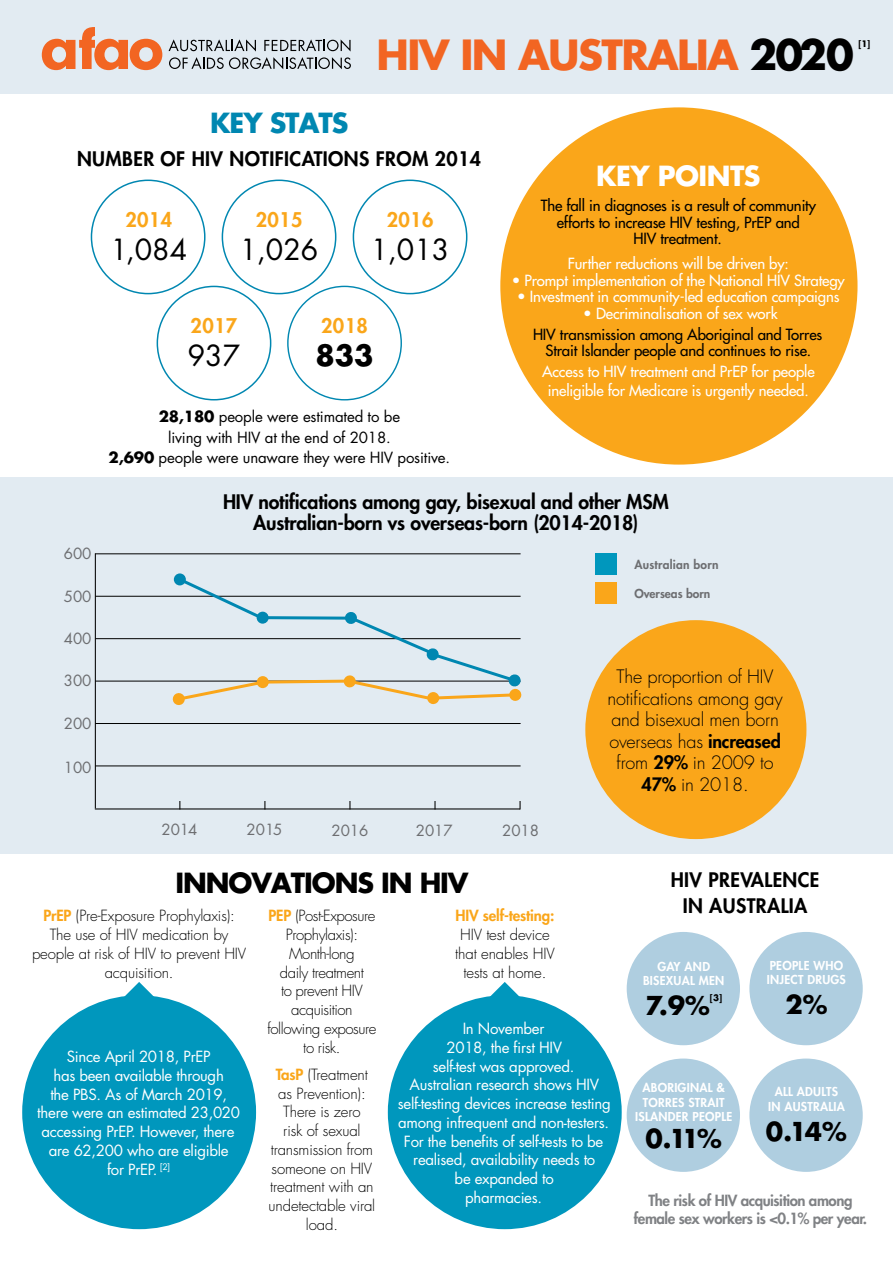
<style>
.page{position:relative;width:893px;height:1263px;background:#fff}
.page>*{position:absolute;margin:0;border:0;box-sizing:border-box;transform-origin:0 0}
.t1{font:900 62.85px "Neuzeit Gro";color:#f26522}
.t2{font:700 40.5px "Futura Std";letter-spacing:-.04em;color:#f26522}
.t3{font:28.35px "Futura Std";color:#000}
.t4{font:700 28.35px "Futura Std";color:#000}
.t5{font:700 27px "Futura Std";letter-spacing:-.04em;color:#000}
.t6{font:700 27px "Futura Std";letter-spacing:-.02em;color:#fff}
.t7{font:700 27px "Futura Std";letter-spacing:-.04em;color:#0087b1}
.t8{font:700 25.35px "Futura Std";color:#000}
.t9{font:800 19.65px "Futura Std";letter-spacing:.02em;color:#faa61a}
.t10{font:800 19.5px/20.4px "Futura Std";letter-spacing:-.01em;color:#000;text-align:center}
.t11{font:800 19.5px/25.5px "Futura Std";letter-spacing:.02em;color:#000;text-align:center}
.t12{font:300 18px/21.6px "Futura Std";letter-spacing:-.01em;color:#000;text-align:center}
.t13{font:15px/18.8px "Futura Std";letter-spacing:-.02em;color:#fff;text-align:center}
.t14{font:300 15px/18.8px "Futura Std";letter-spacing:-.01em;color:#000;text-align:center}
.t15{font:500 15px/18.8px "Futura Std";letter-spacing:-.01em;color:#fff;text-align:center}
.t16{font:500 15px/16.5px "Futura Std";letter-spacing:-.01em;color:#000;text-align:center}
.t17{font:300 15px/18.8px "Futura Std";letter-spacing:-.03em;color:#000;text-align:center}
.t18{font:15px/20.4px "Futura Std";letter-spacing:-.01em;color:#000;text-align:center}
.t19{font:800 15px/18.8px "Futura Std";letter-spacing:-.03em;color:#808285;text-align:center}
.t20{font:15px "Futura Std";color:#6d6e71}
.t21{font:800 15px "Futura Std";letter-spacing:-.01em;color:#faa61a}
.t22{font:800 12px/14.5px "Futura Std";letter-spacing:.02em;color:#fff;text-align:center}
.t23{font:800 12px "Futura Std";letter-spacing:.02em;color:#6d6e71}
.t24{font:800 12px "Futura Std";color:#6d6e71}
.t25{font:700 8.7px "Futura Std";color:#000}
.s1{color:#000}
.s2{font-weight:700}
.s3{font-weight:800}
.s4{font-weight:800;color:#faa61a}
</style>
<div class="page">
<div style="left:0;top:477px;width:893px;height:377px;background:#e2ebf2"></div>
<div style="left:0;top:0;width:893px;height:94px;background:#e2ebf2"></div>
<div style="left:91px;top:180px;width:115px;height:114px;border:2px solid #0087b1;border-radius:50%"></div>
<div style="left:222px;top:180px;width:114px;height:114px;border:2px solid #0087b1;border-radius:50%"></div>
<div style="left:157px;top:286px;width:114px;height:114px;border:2px solid #0087b1;border-radius:50%"></div>
<div style="left:749px;top:932px;width:114px;height:113px;background:#afcee0;border-radius:50%"></div>
<div style="left:627px;top:932px;width:113px;height:113px;background:#afcee0;border-radius:50%"></div>
<div style="left:627px;top:1058px;width:113px;height:114px;background:#afcee0;border-radius:50%"></div>
<div style="left:749px;top:1058px;width:114px;height:114px;background:#afcee0;border-radius:50%"></div>
<div style="left:353px;top:180px;width:114px;height:114px;border:2px solid #0087b1;border-radius:50%"></div>
<hr style="left:95px;top:723px;width:426px;height:1px;background:#000">
<hr style="left:95px;top:638px;width:426px;height:1px;background:#000">
<hr style="left:95px;top:553px;width:426px;height:1px;background:#000">
<hr style="left:95px;top:596px;width:426px;height:1px;background:#000">
<hr style="left:95px;top:681px;width:426px;height:1px;background:#000">
<div style="left:500px;top:107px;width:357px;height:358px;background:#faa61a;border-radius:50%"></div>
<div style="left:585px;top:620px;width:221px;height:219px;background:#faa61a;border-radius:50%"></div>
<div style="left:22px;top:995px;width:234px;height:234px;background:#0097bd;border-radius:50%"></div>
<div style="left:388px;top:995px;width:234px;height:234px;background:#0097bd;border-radius:50%"></div>
<svg style="left:169px;top:39px;width:182px;height:30px"></svg>
<hr style="left:95px;top:553px;width:1px;height:255px;background:#000">
<hr style="left:95px;top:808px;width:425px;height:1px;background:#000">
<hr style="left:95px;top:765px;width:426px;height:1px;background:#000">
<svg style="left:434px;top:801px;width:2px;height:8px"></svg>
<svg style="left:519px;top:801px;width:2px;height:8px"></svg>
<svg style="left:115px;top:982px;width:50px;height:17px"></svg>
<svg style="left:479px;top:982px;width:50px;height:17px"></svg>
<div style="left:595px;top:583px;width:22px;height:21px;background:#faa61a"></div>
<div style="left:595px;top:553px;width:22px;height:21px;background:#0097bd"></div>
<svg style="left:174px;top:573px;width:12px;height:12px"></svg>
<svg style="left:172px;top:575px;width:349px;height:130px"></svg>
<div style="left:427px;top:692px;width:12px;height:12px;background:#faa61a;border-radius:50%"></div>
<svg style="left:509px;top:688px;width:13px;height:13px"></svg>
<h1 class="t1" style="left:40px;top:12px;width:126px">afao</h1>
<h3 class="t7" style="left:210px;top:105px;width:140px">KEY STATS</h3>
<h2 class="t2" style="left:377px;top:28px;width:479px">HIV IN AUSTRALIA <span class="s1">2020</span></h2>
<p class="t25" style="left:858px;top:38px;width:13px">[1]</p>
<h3 class="t11" style="left:77px;top:146px;width:405px">NUMBER OF HIV NOTIFICATIONS FROM 2014</h3>
<h3 class="t9" style="left:125px;top:207px;width:48px">2014</h3>
<h3 class="t3" style="left:110px;top:231px;width:78px">1,084</h3>
<h3 class="t9" style="left:256px;top:207px;width:48px">2015</h3>
<h3 class="t3" style="left:240px;top:231px;width:80px">1,026</h3>
<h3 class="t9" style="left:387px;top:207px;width:48px">2016</h3>
<h3 class="t3" style="left:371px;top:231px;width:80px">1,013</h3>
<h3 class="t9" style="left:191px;top:313px;width:48px">2017</h3>
<h3 class="t3" style="left:188px;top:337px;width:54px">937</h3>
<h3 class="t9" style="left:321px;top:313px;width:48px">2018</h3>
<h3 class="t4" style="left:315px;top:336px;width:60px">833</h3>
<p class="t18" style="left:109px;top:407px;width:343px"><span class="s2">28,180</span> people were estimated to be<br>living with HIV at the end of 2018.<br><span class="s2">2,690</span> people were unaware they were HIV positive.</p>
<h3 class="t6" style="left:596px;top:158px;width:166px">KEY POINTS</h3>
<p class="t16" style="left:541px;top:198px;width:277px">The fall in diagnoses is a result of community efforts to increase HIV testing, PrEP and<br>HIV treatment.</p>
<p class="t15" style="left:568px;top:255px;width:223px">Further reductions will be driven by:</p>
<p class="t15" style="left:512px;top:271px;width:334px">• Prompt implementation of the National HIV Strategy</p>
<p class="t15" style="left:517px;top:288px;width:324px">• Investment in community-led education campaigns</p>
<p class="t15" style="left:583px;top:304px;width:196px">• Decriminalisation of sex work</p>
<p class="t16" style="left:533px;top:326px;width:291px">HIV transmission among Aboriginal and Torres<br>Strait Islander people and continues to rise.</p>
<p class="t15" style="left:542px;top:362px;width:274px">Access to HIV treatment and PrEP for people ineligible for Medicare is urgently needed.</p>
<p class="t20" style="left:64px;top:544px;width:29px">600</p>
<p class="t20" style="left:64px;top:587px;width:29px">500</p>
<p class="t20" style="left:64px;top:629px;width:29px">400</p>
<p class="t20" style="left:64px;top:671px;width:29px">300</p>
<p class="t20" style="left:64px;top:714px;width:29px">200</p>
<p class="t20" style="left:64px;top:757px;width:29px">100</p>
<h3 class="t10" style="left:223px;top:492px;width:447px">HIV notifications among gay, bisexual and other MSM<br>Australian-born vs overseas-born (2014-2018)</h3>
<p class="t23" style="left:634px;top:557px;width:86px">Australian born</p>
<p class="t24" style="left:634px;top:586px;width:78px">Overseas born</p>
<p class="t20" style="left:161px;top:820px;width:37px">2014</p>
<p class="t20" style="left:247px;top:820px;width:37px">2015</p>
<p class="t20" style="left:331px;top:820px;width:38px">2016</p>
<p class="t20" style="left:416px;top:820px;width:38px">2017</p>
<p class="t20" style="left:502px;top:820px;width:38px">2018</p>
<p class="t12" style="left:607px;top:666px;width:177px">The proportion of HIV notifications among gay and bisexual men born overseas has <span class="s3">increased </span>from <span class="s3">29%</span> in 2009 to<br><span class="s3">47%</span> in 2018.</p>
<h3 class="t5" style="left:175px;top:865px;width:295px">INNOVATIONS IN HIV</h3>
<p class="t14" style="left:32px;top:907px;width:216px"><span class="s4">PrEP</span> (Pre-Exposure Prophylaxis):<br>The use of HIV medication by people at risk of HIV to prevent HIV acquisition.</p>
<p class="t21" style="left:456px;top:906px;width:100px">HIV self-testing:</p>
<p class="t17" style="left:267px;top:907px;width:111px"><span class="s4">PEP</span> (Post-Exposure<br>Prophylaxis):<br>Month-long<br>daily treatment<br>to prevent HIV acquisition following exposure to risk.</p>
<p class="t14" style="left:269px;top:1065px;width:108px"><span class="s4">TasP</span> (Treatment as Prevention):<br>There is zero<br>risk of sexual transmission from someone on HIV treatment with an undetectable viral load.</p>
<p class="t14" style="left:455px;top:926px;width:101px">HIV test device that enables HIV tests at home.</p>
<p class="t13" style="left:398px;top:1019px;width:214px">In November<br>2018, the first HIV<br>self-test was approved.<br>Australian research shows HIV self-testing devices increase testing among infrequent and non-testers.<br>For the benefits of self-tests to be realised, availability needs to<br>be expanded to<br>pharmacies.</p>
<p class="t13" style="left:37px;top:1047px;width:204px">Since April 2018, PrEP<br>has been available through<br>the PBS. As of March 2019, there were an estimated 23,020 accessing PrEP. However, there are 62,200 who are eligible<br>for PrEP. <sup>[2]</sup></p>
<h3 class="t11" style="left:671px;top:867px;width:150px">HIV PREVALENCE<br>IN AUSTRALIA</h3>
<p class="t22" style="left:643px;top:959px;width:83px">GAY AND<br>BISEXUAL MEN</p>
<h3 class="t8" style="left:645px;top:988px;width:66px">7.9%</h3>
<p class="t25" style="left:710px;top:992px;width:14px">[3]</p>
<p class="t22" style="left:635px;top:1081px;width:99px">ABORIGINAL &amp;<br>TORRES STRAIT<br>ISLANDER PEOPLE</p>
<h3 class="t8" style="left:645px;top:1121px;width:78px">0.11%</h3>
<p class="t22" style="left:767px;top:958px;width:80px;text-align:left">PEOPLE WHO<br>INJECT DRUGS</p>
<h3 class="t8" style="left:785px;top:987px;width:44px">2%</h3>
<p class="t22" style="left:768px;top:1085px;width:78px">ALL ADULTS<br>IN AUSTRALIA</p>
<h3 class="t8" style="left:766px;top:1114px;width:82px">0.14%</h3>
<p class="t19" style="left:634px;top:1191px;width:235px">The risk of HIV acquisition among female sex workers is &lt;0.1% per year.</p>
</div>
